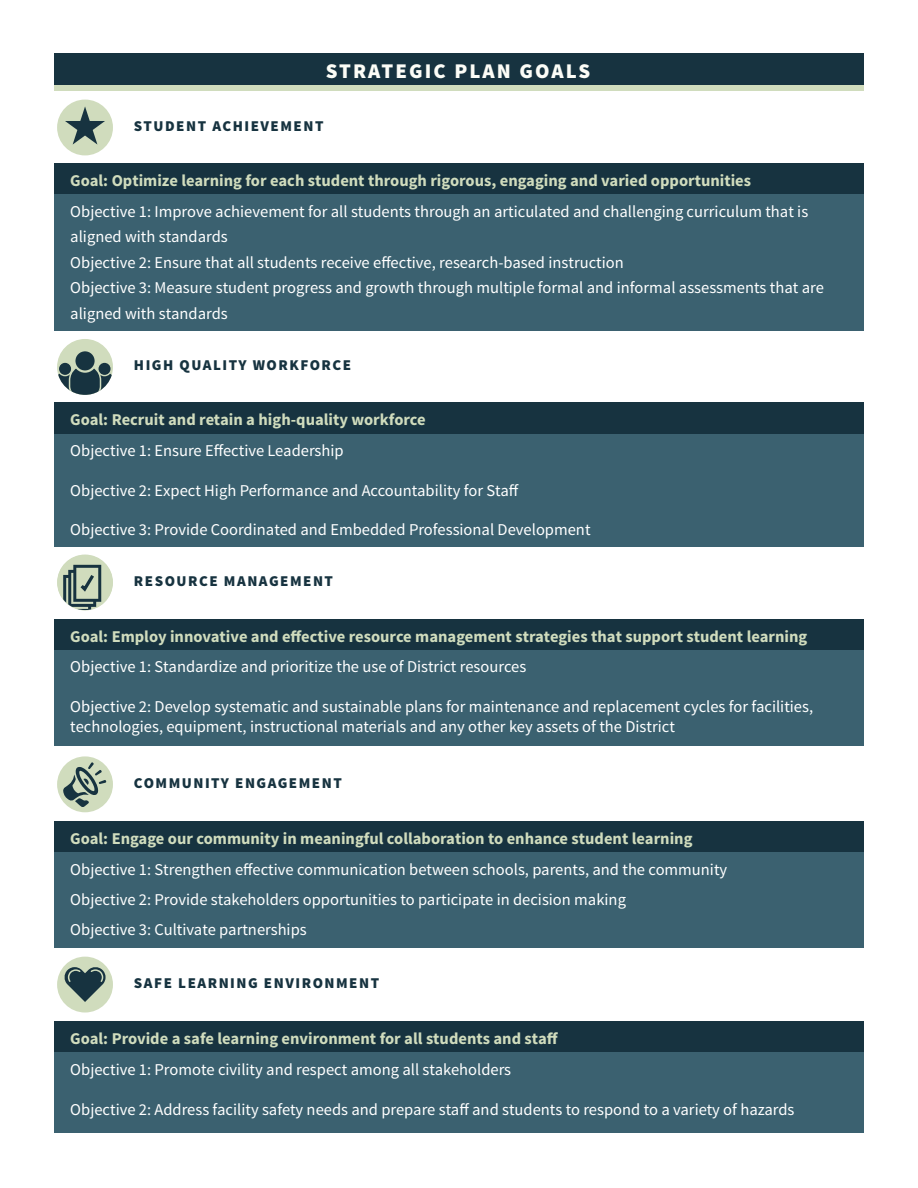
<style>
.page{position:relative;width:918px;height:1188px;background:#fff}
.page>*{position:absolute;margin:0;border:0;box-sizing:border-box;transform-origin:0 0}
.t1{font:900 21px "Source Sans Pro";letter-spacing:.1em;color:#fcfdf7}
.t2{font:16.5px/25.5px "Source Sans Pro";color:#fff}
.t3{font:700 16.5px "Source Sans Pro";color:#d0dcbd}
.t4{font:900 15px "Source Sans Pro";letter-spacing:.1em;color:#173340}
</style>
<div class="page">
<div style="left:54px;top:163px;width:810px;height:31px;background:#173340"></div>
<div style="left:54px;top:194px;width:810px;height:137px;background:#3b6170"></div>
<div style="left:54px;top:403px;width:810px;height:31px;background:#173340"></div>
<div style="left:54px;top:434px;width:810px;height:113px;background:#3b6170"></div>
<div style="left:54px;top:619px;width:810px;height:31px;background:#173340"></div>
<div style="left:54px;top:650px;width:810px;height:96px;background:#3b6170"></div>
<div style="left:54px;top:821px;width:810px;height:32px;background:#173340"></div>
<div style="left:54px;top:853px;width:810px;height:95px;background:#3b6170"></div>
<div style="left:54px;top:1022px;width:810px;height:31px;background:#173340"></div>
<div style="left:54px;top:1053px;width:810px;height:80px;background:#3b6170"></div>
<div style="left:54px;top:53px;width:810px;height:32px;background:#173340"></div>
<div style="left:54px;top:85px;width:810px;height:6px;background:#d0dcbd"></div>
<div style="left:57px;top:100px;width:56px;height:55px;background:#d0dcbd;border-radius:50%"></div>
<svg style="left:65px;top:106px;width:40px;height:39px"></svg>
<svg style="left:57px;top:339px;width:56px;height:56px"></svg>
<svg style="left:74px;top:350px;width:22px;height:22px"></svg>
<div style="left:73px;top:349px;width:24px;height:24px;border:2px solid #d0dcbd;border-radius:50%"></div>
<svg style="left:57px;top:555px;width:56px;height:55px"></svg>
<div style="left:57px;top:756px;width:56px;height:56px;background:#d0dcbd;border-radius:50%"></div>
<svg style="left:63px;top:762px;width:43px;height:45px"></svg>
<div style="left:57px;top:957px;width:56px;height:56px;background:#d0dcbd;border-radius:50%"></div>
<svg style="left:64px;top:967px;width:42px;height:35px"></svg>
<p class="t1" style="left:326px;top:58px;width:266px">STRATEGIC PLAN GOALS</p>
<p class="t4" style="left:134px;top:116px;width:191px">STUDENT ACHIEVEMENT</p>
<h4 class="t3" style="left:70px;top:170px;width:682px">Goal: Optimize learning for each student through rigorous, engaging and varied opportunities</h4>
<p class="t2" style="left:70px;top:199px;width:755px">Objective 1: Improve achievement for all students through an articulated and challenging curriculum that is aligned with standards<br>Objective 2: Ensure that all students receive e˜ective, research-based instruction<br>Objective 3: Measure student progress and growth through multiple formal and informal assessments that are aligned with standards</p>
<p class="t4" style="left:134px;top:355px;width:219px">HIGH QUALITY WORKFORCE</p>
<h4 class="t3" style="left:70px;top:409px;width:357px">Goal: Recruit and retain a high-quality workforce</h4>
<p class="t2" style="left:70px;top:438px;width:275px">Objective 1: Ensure E˜ective Leadership</p>
<p class="t2" style="left:70px;top:478px;width:450px">Objective 2: Expect High Performance and Accountability for Sta˜</p>
<p class="t2" style="left:70px;top:518px;width:522px">Objective 3: Provide Coordinated and Embedded Professional Development</p>
<p class="t4" style="left:134px;top:571px;width:201px">RESOURCE MANAGEMENT</p>
<h4 class="t3" style="left:70px;top:626px;width:739px">Goal: Employ innovative and e˜ective resource management strategies that support student learning</h4>
<p class="t2" style="left:70px;top:654px;width:457px">Objective 1: Standardize and prioritize the use of District resources</p>
<p class="t2" style="left:70px;top:697px;width:744px;line-height:19.8px">Objective 2: Develop systematic and sustainable plans for maintenance and replacement cycles for facilities, technologies, equipment, instructional materials and any other key assets of the District</p>
<p class="t4" style="left:134px;top:773px;width:209px">COMMUNITY ENGAGEMENT</p>
<h4 class="t3" style="left:70px;top:828px;width:624px">Goal: Engage our community in meaningful collaboration to enhance student learning</h4>
<p class="t2" style="left:70px;top:855px;width:658px;line-height:30px">Objective 1: Strengthen e˜ective communication between schools, parents, and the community<br>Objective 2: Provide stakeholders opportunities to participate in decision making<br>Objective 3: Cultivate partnerships</p>
<p class="t4" style="left:134px;top:973px;width:247px">SAFE LEARNING ENVIRONMENT</p>
<h4 class="t3" style="left:70px;top:1028px;width:489px">Goal: Provide a safe learning environment for all students and sta˜</h4>
<p class="t2" style="left:70px;top:1057px;width:442px">Objective 1: Promote civility and respect among all stakeholders</p>
<p class="t2" style="left:70px;top:1097px;width:726px">Objective 2: Address facility safety needs and prepare sta˜ and students to respond to a variety of hazards</p>
</div>
